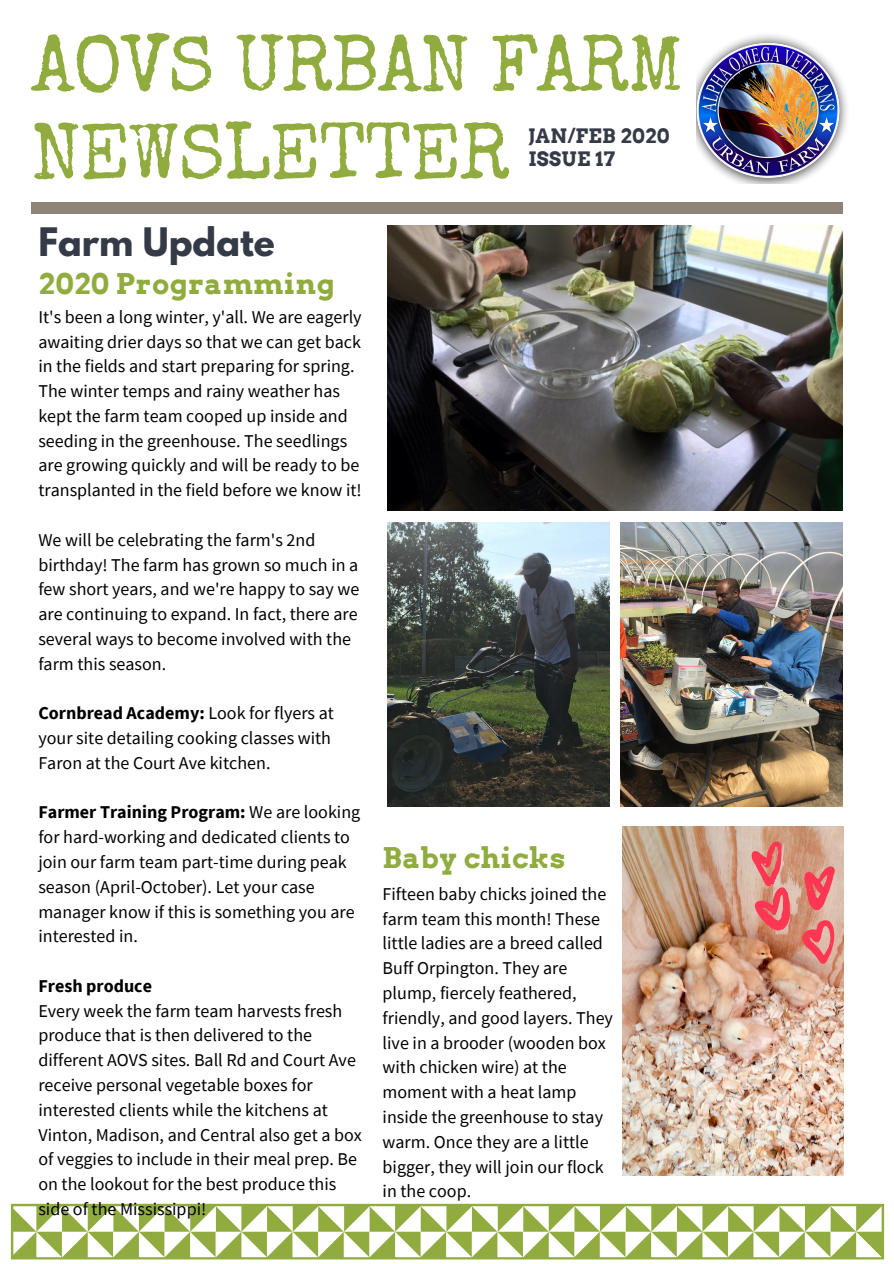
<style>
.page{position:relative;width:894px;height:1264px;background:#fff}
.page>*{position:absolute;margin:0;border:0;box-sizing:border-box;transform-origin:0 0}
.t1{font:79.5px/87.8px "Special Elite";letter-spacing:-.02em;color:#91ac3e}
.t2{font:700 34.8px "League Spartan";color:#353a47}
.t3{font:700 28.5px "Arvo";letter-spacing:.02em;color:#91ac3e}
.t4{font:700 19.8px/23.7px "Arvo";letter-spacing:.02em;color:#353a47}
.t5{font:18px/24.8px "Source Sans Pro";color:#000}
.t6{font:700 18px "Source Sans Pro";color:#000}
.s1{font-weight:700}
</style>
<div class="page">
<img style="left:387px;top:226px;width:455px;height:285px">
<img style="left:387px;top:522px;width:222px;height:284px">
<img style="left:620px;top:522px;width:222px;height:284px">
<div style="left:31px;top:202px;width:811px;height:12px;background:#8e8377"></div>
<img style="left:696px;top:35px;width:151px;height:149px">
<svg style="left:11px;top:1203px;width:872px;height:56px"></svg>
<img style="left:622px;top:826px;width:221px;height:349px">
<svg style="left:804px;top:866px;width:30px;height:44px"></svg>
<svg style="left:801px;top:918px;width:33px;height:45px"></svg>
<svg style="left:751px;top:841px;width:38px;height:90px;background:#e57b78"></svg>
<h1 class="t1" style="left:31px;top:30px;width:653px">AOVS URBAN FARM<br>NEWSLETTER</h1>
<p class="t4" style="left:528px;top:124px;width:142px">JAN/FEB 2020<br>ISSUE 17</p>
<h2 class="t2" style="left:38px;top:224px;width:238px">Farm Update</h2>
<h3 class="t3" style="left:38px;top:267px;width:298px">2020 Programming</h3>
<p class="t5" style="left:38px;top:304px;width:325px">It's been a long winter, y'all. We are eagerly awaiting drier days so that we can get back in the fields and start preparing for spring.<br>The winter temps and rainy weather has kept the farm team cooped up inside and seeding in the greenhouse. The seedlings are growing quickly and will be ready to be transplanted in the field before we know it!</p>
<p class="t5" style="left:38px;top:527px;width:322px">We will be celebrating the farm's 2nd birthday! The farm has grown so much in a few short years, and we're happy to say we are continuing to expand. In fact, there are several ways to become involved with the farm this season.</p>
<p class="t5" style="left:38px;top:700px;width:297px"><span class="s1">Cornbread Academy:</span> Look for flyers at your site detailing cooking classes with<br>Faron at the Court Ave kitchen.</p>
<p class="t5" style="left:38px;top:799px;width:323px"><span class="s1">Farmer Training Program:</span> We are looking for hard-working and dedicated clients to join our farm team part-time during peak season (April-October). Let your case manager know if this is something you are interested in.</p>
<p class="t6" style="left:38px;top:974px;width:115px">Fresh produce</p>
<p class="t5" style="left:38px;top:997px;width:325px">Every week the farm team harvests fresh produce that is then delivered to the different AOVS sites. Ball Rd and Court Ave receive personal vegetable boxes for interested clients while the kitchens at Vinton, Madison, and Central also get a box of veggies to include in their meal prep. Be on the lookout for the best produce this side of the Mississippi!</p>
<h3 class="t3" style="left:382px;top:840px;width:184px">Baby chicks</h3>
<p class="t5" style="left:382px;top:881px;width:232px">Fifteen baby chicks joined the farm team this month! These little ladies are a breed called<br>Buff Orpington. They are plump, fiercely feathered, friendly, and good layers. They live in a brooder (wooden box with chicken wire) at the moment with a heat lamp inside the greenhouse to stay warm. Once they are a little bigger, they will join our flock in the coop.</p>
</div>
